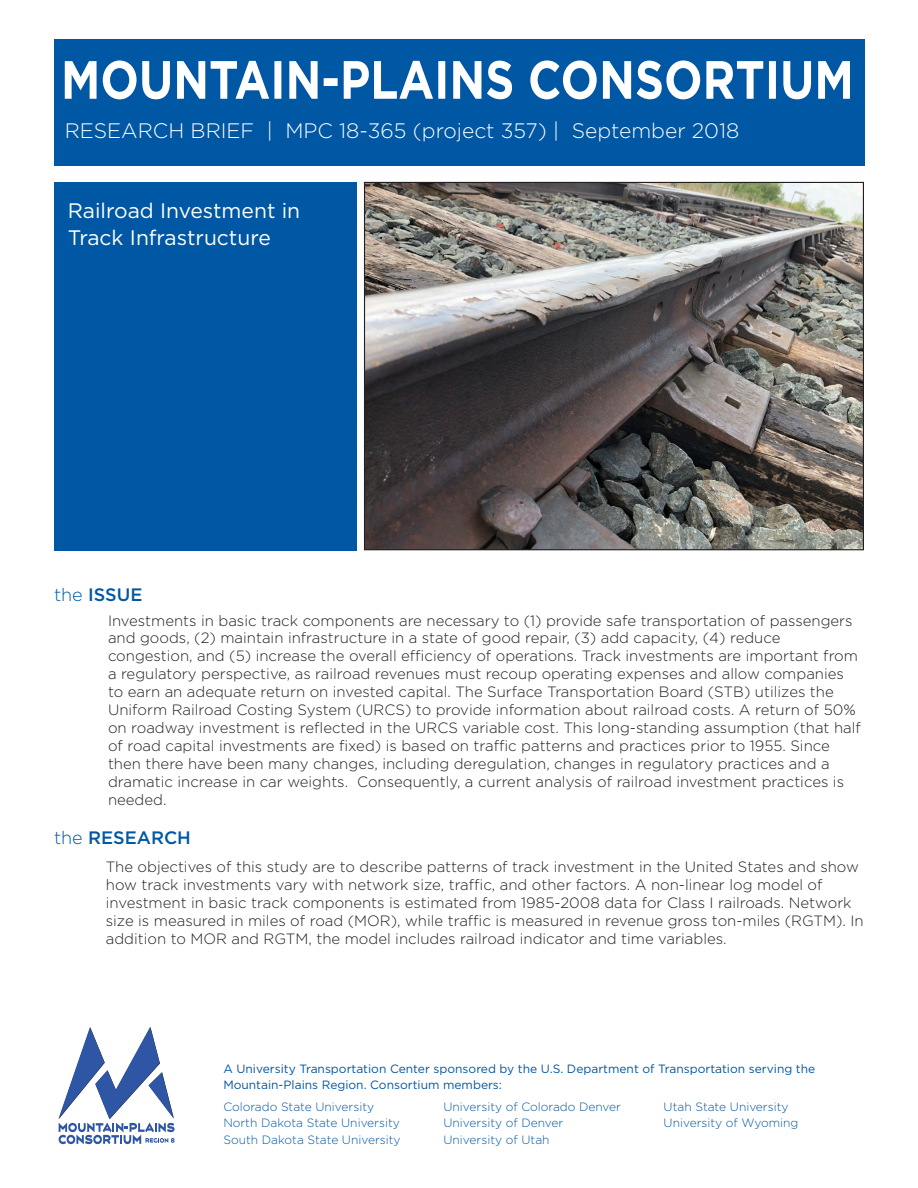
<style>
.page{position:relative;width:918px;height:1188px;background:#fff}
.page>*{position:absolute;margin:0;border:0;box-sizing:border-box;transform-origin:0 0}
.t1{font:21px "Gotham";color:#fff}
.t2{font:300 20.85px "Gotham";color:#fff}
.t3{font:500 18px "Gotham";color:#0057a4}
.t4{font:300 15px/18px "Gotham";color:#231f20}
.t5{font:300 12px/16.5px "Gotham";color:#0057a4}
.t6{font:12px "Gotham";color:#0057a4}
.s1{font-weight:300}
</style>
<div class="page">
<div style="left:54px;top:182px;width:303px;height:368px;background:#0057a4"></div>
<img style="left:366px;top:184px;width:496px;height:364px">
<div style="left:54px;top:39px;width:810px;height:127px;background:#0057a4"></div>
<svg style="left:65px;top:60px;width:785px;height:39px"></svg>
<svg style="left:58px;top:1027px;width:117px;height:117px"></svg>
<p class="t2" style="left:65px;top:117px;width:676px">RESEARCH BRIEF | MPC 18-365 (project 357) | September 2018</p>
<p class="t1" style="left:68px;top:197px;width:234px">Railroad Investment in</p>
<p class="t1" style="left:68px;top:224px;width:205px">Track Infrastructure</p>
<p class="t3" style="left:54px;top:583px;width:90px"><span class="s1">the</span> ISSUE</p>
<p class="t4" style="left:108px;top:611px;width:754px">Investments in basic track components are necessary to (1) provide safe transportation of passengers and goods, (2) maintain infrastructure in a state of good repair, (3) add capacity, (4) reduce congestion, and (5) increase the overall efficiency of operations. Track investments are important from a regulatory perspective, as railroad revenues must recoup operating expenses and allow companies to earn an adequate return on invested capital. The Surface Transportation Board (STB) utilizes the Uniform Railroad Costing System (URCS) to provide information about railroad costs. A return of 50% on roadway investment is reflected in the URCS variable cost. This long-standing assumption (that half of road capital investments are fixed) is based on traffic patterns and practices prior to 1955. Since then there have been many changes, including deregulation, changes in regulatory practices and a dramatic increase in car weights. Consequently, a current analysis of railroad investment practices is needed.</p>
<p class="t3" style="left:54px;top:826px;width:138px"><span class="s1">the</span> RESEARCH</p>
<p class="t4" style="left:106px;top:857px;width:759px">The objectives of this study are to describe patterns of track investment in the United States and show how track investments vary with network size, traffic, and other factors. A non-linear log model of investment in basic track components is estimated from 1985-2008 data for Class I railroads. Network size is measured in miles of road (MOR), while traffic is measured in revenue gross ton-miles (RGTM). In addition to MOR and RGTM, the model includes railroad indicator and time variables.</p>
<p class="t6" style="left:223px;top:1061px;width:593px">A University Transportation Center sponsored by the U.S. Department of Transportation serving the</p>
<p class="t6" style="left:223px;top:1077px;width:280px">Mountain-Plains Region. Consortium members:</p>
<p class="t5" style="left:223px;top:1098px;width:179px">Colorado State University<br>North Dakota State University<br>South Dakota State University</p>
<p class="t5" style="left:444px;top:1098px;width:179px">University of Colorado Denver</p>
<p class="t5" style="left:444px;top:1114px;width:121px">University of Denver</p>
<p class="t5" style="left:444px;top:1131px;width:108px">University of Utah</p>
<p class="t5" style="left:664px;top:1098px;width:126px">Utah State University</p>
<p class="t5" style="left:664px;top:1114px;width:136px">University of Wyoming</p>
</div>
